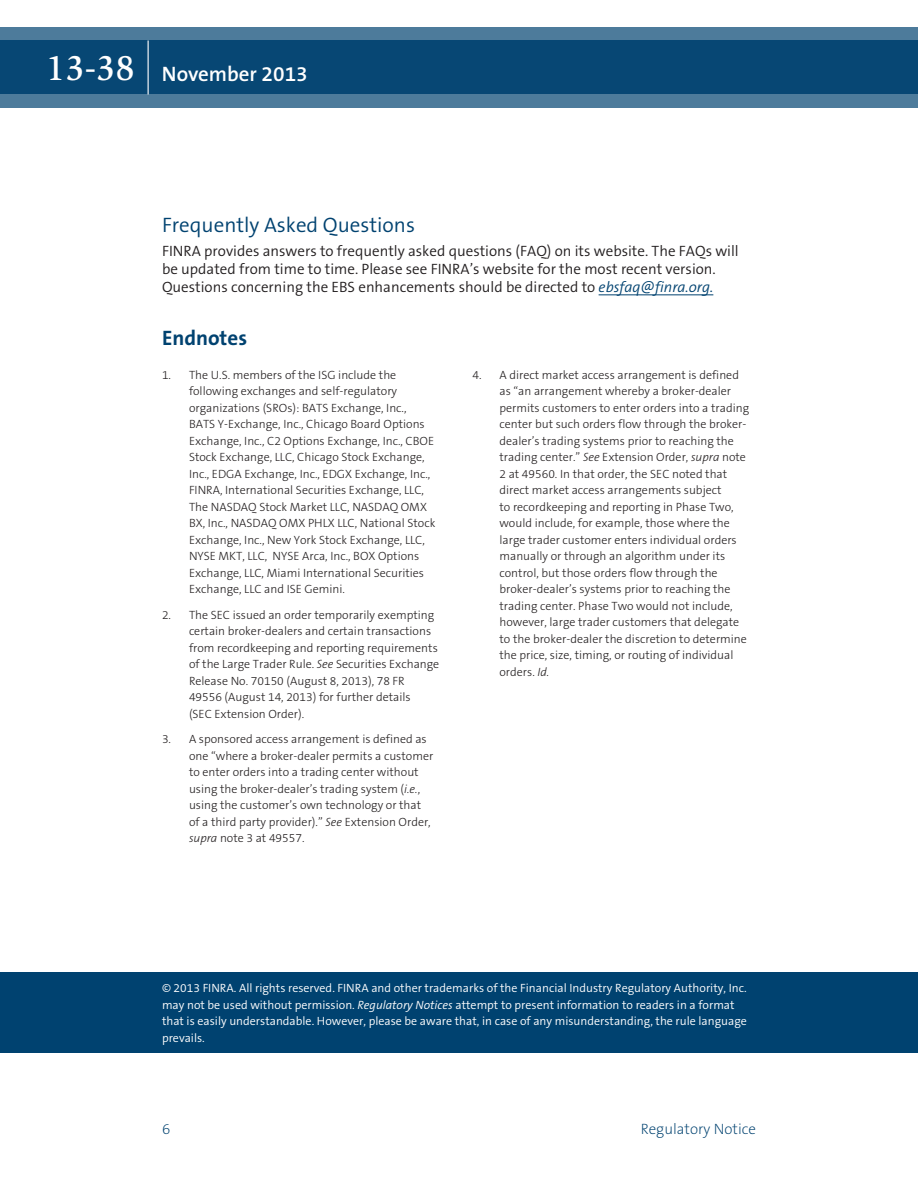
<style>
.page{position:relative;width:918px;height:1188px;background:#fff}
.page>*{position:absolute;margin:0;border:0;box-sizing:border-box;transform-origin:0 0}
.t1{font:300 21px "The Sans B4";color:#004270}
.t2{font:600 21px "The Sans B6";color:#fff}
.t3{font:700 21px "The Sans B7";color:#004270}
.t4{font:300 15px/18px "The Sans B4";color:#231f20}
.t5{font:200 15px "The Sans B2";color:#004270}
.t6{font:300 12px/16.5px "The Sans B3";color:#231f20}
.t7{font:300 12px/16.5px "The Sans B4";color:#fff}
.s1{font-family:"Slimbach LT";font-weight:500;font-size:36px}
.s2{font-style:italic;color:#004270}
.s3{font-style:italic}
</style>
<div class="page">
<div style="left:0;top:972px;width:918px;height:81px;background:#004270"></div>
<svg style="left:0;top:27px;width:918px;height:81px;background:#1e5881"></svg>
<hr style="left:148px;top:40px;width:1px;height:54px;background:#fff">
<hr style="left:599px;top:294px;width:114px;height:1px;background:#004270">
<h1 class="t2" style="left:46px;top:62px;width:263px"><span class="s1">13-38</span> November 2013</h1>
<h1 class="t1" style="left:162px;top:213px;width:255px">Frequently Asked Questions</h1>
<p class="t4" style="left:162px;top:242px;width:578px">FINRA provides answers to frequently asked questions (FAQ) on its website. The FAQs will be updated from time to time. Please see FINRA’s website for the most recent version.<br>Questions concerning the EBS enhancements should be directed to <span class="s2">ebsfaq@finra.org.</span></p>
<h1 class="t3" style="left:162px;top:326px;width:87px">Endnotes</h1>
<p class="t6" style="left:189px;top:367px;width:248px;text-indent:-27px">1. The U.S. members of the ISG include the following exchanges and self-regulatory organizations (SROs): BATS Exchange, Inc., BATS Y-Exchange, Inc., Chicago Board Options Exchange, Inc., C2 Options Exchange, Inc., CBOE Stock Exchange, LLC, Chicago Stock Exchange, Inc., EDGA Exchange, Inc., EDGX Exchange, Inc., FINRA, International Securities Exchange, LLC, The NASDAQ Stock Market LLC, NASDAQ OMX BX, Inc., NASDAQ OMX PHLX LLC, National Stock Exchange, Inc., New York Stock Exchange, LLC, NYSE MKT, LLC, NYSE Arca, Inc., BOX Options Exchange, LLC, Miami International Securities Exchange, LLC and ISE Gemini.</p>
<p class="t6" style="left:189px;top:607px;width:252px;text-indent:-27px">2. The SEC issued an order temporarily exempting certain broker-dealers and certain transactions from recordkeeping and reporting requirements of the Large Trader Rule. <span class="s3">See</span> Securities Exchange Release No. 70150 (August 8, 2013), 78 FR 49556 (August 14, 2013) for further details<br>(SEC Extension Order).</p>
<p class="t6" style="left:189px;top:731px;width:246px;text-indent:-27px">3. A sponsored access arrangement is defined as one “where a broker-dealer permits a customer to enter orders into a trading center without using the broker-dealer’s trading system (<span class="s3">i.e.</span>, using the customer’s own technology or that of a third party provider).” <span class="s3">See</span> Extension Order, <span class="s3">supra</span> note 3 at 49557.</p>
<p class="t6" style="left:500px;top:367px;width:251px;text-indent:-27px">4. A direct market access arrangement is defined as “an arrangement whereby a broker-dealer permits customers to enter orders into a trading center but such orders flow through the broker&shy;dealer’s trading systems prior to reaching the trading center.” <span class="s3">See</span> Extension Order, <span class="s3">supra</span> note 2 at 49560. In that order, the SEC noted that direct market access arrangements subject<br>to recordkeeping and reporting in Phase Two, would include, for example, those where the large trader customer enters individual orders manually or through an algorithm under its control, but those orders flow through the broker-dealer’s systems prior to reaching the trading center. Phase Two would not include, however, large trader customers that delegate to the broker-dealer the discretion to determine the price, size, timing, or routing of individual orders. <span class="s3">Id.</span></p>
<p class="t7" style="left:162px;top:980px;width:586px">© 2013 FINRA. All rights reserved. FINRA and other trademarks of the Financial Industry Regulatory Authority, Inc. may not be used without permission. <span class="s3">Regulatory Notices</span> attempt to present information to readers in a format that is easily understandable. However, please be aware that, in case of any misunderstanding, the rule language prevails.</p>
<p class="t5" style="left:162px;top:1121px;width:10px">6</p>
<p class="t5" style="left:641px;top:1121px;width:117px">Regulatory Notice</p>
</div>
